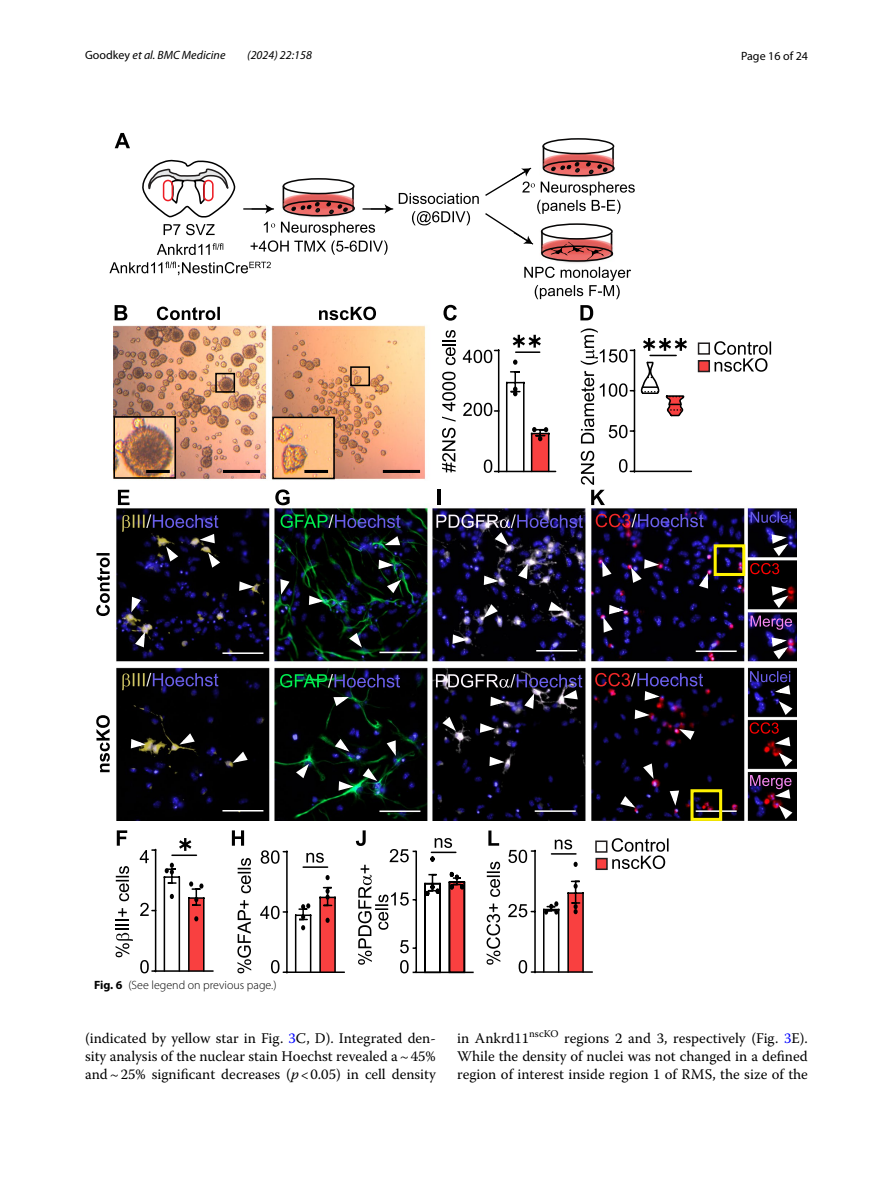
<style>
.page{position:relative;width:893px;height:1187px;background:#fff}
.page>*{position:absolute;margin:0;border:0;box-sizing:border-box;transform-origin:0 0}
.t1{font:14.7px/18px "Warnock Pro";color:#000;text-align:justify}
.t2{font:italic 12px "Myriad Pro";color:#000}
.t3{font:300 12px "Myriad Pro";color:#000}
.t4{font:12px "Myriad Pro";color:#000}
.s1{font-style:normal}
.s2{font-weight:700}
.s3{color:#00f}
.s4{font-style:italic}
</style>
<div class="page">
<img style="left:114px;top:147px;width:683px;height:673px">
<hr style="left:634px;top:470px;width:57px;height:2px;background:#000">
<svg style="left:600px;top:383px;width:34px;height:14px"></svg>
<svg style="left:609px;top:425px;width:25px;height:13px"></svg>
<svg style="left:619px;top:459px;width:15px;height:13px"></svg>
<hr style="left:634px;top:350px;width:1px;height:122px;background:#000">
<svg style="left:640px;top:361px;width:46px;height:56px"></svg>
<svg style="left:581px;top:371px;width:13px;height:72px"></svg>
<svg style="left:581px;top:328px;width:53px;height:37px"></svg>
<hr style="left:650px;top:354px;width:26px;height:2px;background:#000">
<svg style="left:643px;top:338px;width:44px;height:13px"></svg>
<svg style="left:162px;top:862px;width:44px;height:110px"></svg>
<hr style="left:155px;top:970px;width:58px;height:1px;background:#000">
<svg style="left:140px;top:849px;width:15px;height:14px"></svg>
<svg style="left:140px;top:902px;width:15px;height:13px"></svg>
<svg style="left:140px;top:959px;width:16px;height:14px"></svg>
<hr style="left:155px;top:849px;width:1px;height:122px;background:#000">
<svg style="left:116px;top:866px;width:17px;height:91px"></svg>
<hr style="left:172px;top:854px;width:24px;height:2px;background:#000">
<svg style="left:179px;top:838px;width:12px;height:12px"></svg>
<svg style="left:326px;top:875px;width:4px;height:5px"></svg>
<svg style="left:293px;top:886px;width:44px;height:87px"></svg>
<hr style="left:286px;top:971px;width:58px;height:1px;background:#000">
<svg style="left:261px;top:850px;width:26px;height:13px"></svg>
<svg style="left:260px;top:905px;width:26px;height:14px"></svg>
<svg style="left:271px;top:960px;width:16px;height:13px"></svg>
<hr style="left:286px;top:851px;width:2px;height:121px;background:#000">
<svg style="left:237px;top:858px;width:14px;height:115px"></svg>
<svg style="left:303px;top:852px;width:25px;height:15px"></svg>
<svg style="left:424px;top:871px;width:42px;height:100px"></svg>
<svg style="left:430px;top:856px;width:5px;height:5px"></svg>
<hr style="left:416px;top:971px;width:58px;height:2px;background:#000">
<hr style="left:415px;top:850px;width:2px;height:122px;background:#000">
<hr style="left:431px;top:851px;width:25px;height:2px;background:#000">
<svg style="left:435px;top:838px;width:17px;height:9px"></svg>
<svg style="left:574px;top:861px;width:4px;height:5px"></svg>
<svg style="left:542px;top:880px;width:43px;height:93px"></svg>
<hr style="left:535px;top:971px;width:57px;height:1px;background:#000">
<svg style="left:508px;top:904px;width:26px;height:13px"></svg>
<svg style="left:508px;top:849px;width:27px;height:14px"></svg>
<svg style="left:519px;top:960px;width:16px;height:13px"></svg>
<hr style="left:534px;top:850px;width:2px;height:122px;background:#000">
<svg style="left:487px;top:903px;width:13px;height:61px"></svg>
<svg style="left:487px;top:861px;width:13px;height:35px"></svg>
<svg style="left:551px;top:839px;width:25px;height:15px"></svg>
<hr style="left:498px;top:470px;width:58px;height:2px;background:#000">
<svg style="left:442px;top:428px;width:14px;height:44px"></svg>
<svg style="left:442px;top:371px;width:14px;height:50px"></svg>
<svg style="left:442px;top:330px;width:14px;height:35px"></svg>
<svg style="left:463px;top:335px;width:88px;height:138px"></svg>
<svg style="left:714px;top:341px;width:57px;height:31px"></svg>
<div style="left:698px;top:360px;width:12px;height:12px;background:#f94040;border:2px solid #231f20"></div>
<div style="left:698px;top:342px;width:12px;height:12px;background:#fff;border:2px solid #231f20"></div>
<svg style="left:612px;top:838px;width:57px;height:31px"></svg>
<div style="left:595px;top:857px;width:13px;height:13px;background:#f94040;border:2px solid #231f20"></div>
<div style="left:595px;top:840px;width:12px;height:12px;background:#fff;border:2px solid #231f20"></div>
<svg style="left:96px;top:715px;width:14px;height:57px"></svg>
<svg style="left:96px;top:553px;width:14px;height:63px"></svg>
<svg style="left:319px;top:306px;width:57px;height:14px"></svg>
<svg style="left:157px;top:306px;width:63px;height:14px"></svg>
<hr style="left:536px;top:650px;width:41px;height:1px;background:#fff">
<svg style="left:546px;top:599px;width:23px;height:13px"></svg>
<svg style="left:516px;top:558px;width:14px;height:23px"></svg>
<svg style="left:482px;top:574px;width:22px;height:13px"></svg>
<img style="left:436px;top:514px;width:147px;height:35px">
<svg style="left:450px;top:632px;width:23px;height:14px"></svg>
<svg style="left:480px;top:601px;width:20px;height:20px"></svg>
<svg style="left:115px;top:305px;width:12px;height:15px"></svg>
<svg style="left:443px;top:305px;width:14px;height:15px"></svg>
<svg style="left:115px;top:133px;width:15px;height:15px"></svg>
<svg style="left:118px;top:489px;width:12px;height:16px"></svg>
<svg style="left:117px;top:830px;width:10px;height:15px"></svg>
<svg style="left:275px;top:489px;width:15px;height:16px"></svg>
<svg style="left:232px;top:830px;width:12px;height:15px"></svg>
<hr style="left:437px;top:489px;width:3px;height:16px;background:#000">
<svg style="left:356px;top:830px;width:60px;height:143px"></svg>
<svg style="left:581px;top:450px;width:24px;height:55px"></svg>
<svg style="left:488px;top:830px;width:11px;height:15px"></svg>
<svg style="left:580px;top:305px;width:13px;height:15px"></svg>
<hr style="left:383px;top:470px;width:37px;height:3px;background:#000">
<img style="left:113px;top:365px;width:258px;height:115px">
<hr style="left:535px;top:810px;width:41px;height:1px;background:#fff">
<svg style="left:487px;top:754px;width:22px;height:14px"></svg>
<svg style="left:436px;top:674px;width:146px;height:60px;background:#21202a"></svg>
<hr style="left:379px;top:651px;width:41px;height:2px;background:#fff">
<svg style="left:307px;top:593px;width:22px;height:14px"></svg>
<svg style="left:347px;top:631px;width:18px;height:20px"></svg>
<svg style="left:281px;top:514px;width:121px;height:33px;background:#102128"></svg>
<svg style="left:376px;top:558px;width:29px;height:37px"></svg>
<svg style="left:279px;top:577px;width:12px;height:22px"></svg>
<hr style="left:379px;top:810px;width:41px;height:2px;background:#fff">
<svg style="left:280px;top:674px;width:120px;height:13px;background:#163c3d"></svg>
<svg style="left:332px;top:694px;width:22px;height:14px"></svg>
<svg style="left:294px;top:759px;width:18px;height:21px"></svg>
<svg style="left:337px;top:766px;width:44px;height:26px"></svg>
<svg style="left:332px;top:737px;width:21px;height:17px"></svg>
<svg style="left:384px;top:738px;width:14px;height:22px"></svg>
<hr style="left:222px;top:652px;width:41px;height:2px;background:#fff">
<svg style="left:130px;top:594px;width:13px;height:23px"></svg>
<svg style="left:237px;top:579px;width:22px;height:14px"></svg>
<svg style="left:133px;top:627px;width:14px;height:22px"></svg>
<svg style="left:122px;top:514px;width:101px;height:55px;background:#1c1a26"></svg>
<hr style="left:222px;top:810px;width:41px;height:1px;background:#fff">
<svg style="left:129px;top:737px;width:22px;height:13px"></svg>
<svg style="left:175px;top:730px;width:22px;height:17px"></svg>
<svg style="left:228px;top:749px;width:21px;height:16px"></svg>
<svg style="left:122px;top:673px;width:96px;height:17px;background:#232133"></svg>
<svg style="left:595px;top:511px;width:200px;height:310px;background:#231c28"></svg>
<svg style="left:141px;top:147px;width:95px;height:88px"></svg>
<hr style="left:243px;top:208px;width:25px;height:2px;background:#000">
<svg style="left:399px;top:138px;width:236px;height:161px"></svg>
<svg style="left:251px;top:177px;width:142px;height:78px"></svg>
<svg style="left:157px;top:243px;width:66px;height:12px"></svg>
<svg style="left:109px;top:261px;width:162px;height:14px"></svg>
<p class="t2" style="left:85px;top:48px;width:142px"><span class="s1">Goodkey</span> et al. BMC Medicine</p>
<p class="t2" style="left:247px;top:48px;width:66px">(2024) 22:158</p>
<p class="t4" style="left:741px;top:48px;width:68px">Page 16 of 24</p>
<p class="t3" style="left:94px;top:978px;width:184px"><span class="s2">Fig. 6</span> (See legend on previous page.)</p>
<p class="t1" style="left:85px;top:1028px;width:352px">(indicated by yellow star in Fig. <span class="s3">3</span>C, D). Integrated den&shy;sity analysis of the nuclear stain Hoechst revealed a~45% and~25% significant decreases (<span class="s4">p</span>&lt;0.05) in cell density</p>
<p class="t1" style="left:457px;top:1028px;width:352px">in Ankrd11<sup>nscKO</sup> regions 2 and 3, respectively (Fig. <span class="s3">3</span>E).<br>While the density of nuclei was not changed in a defined region of interest inside region 1 of RMS, the size of the</p>
</div>
